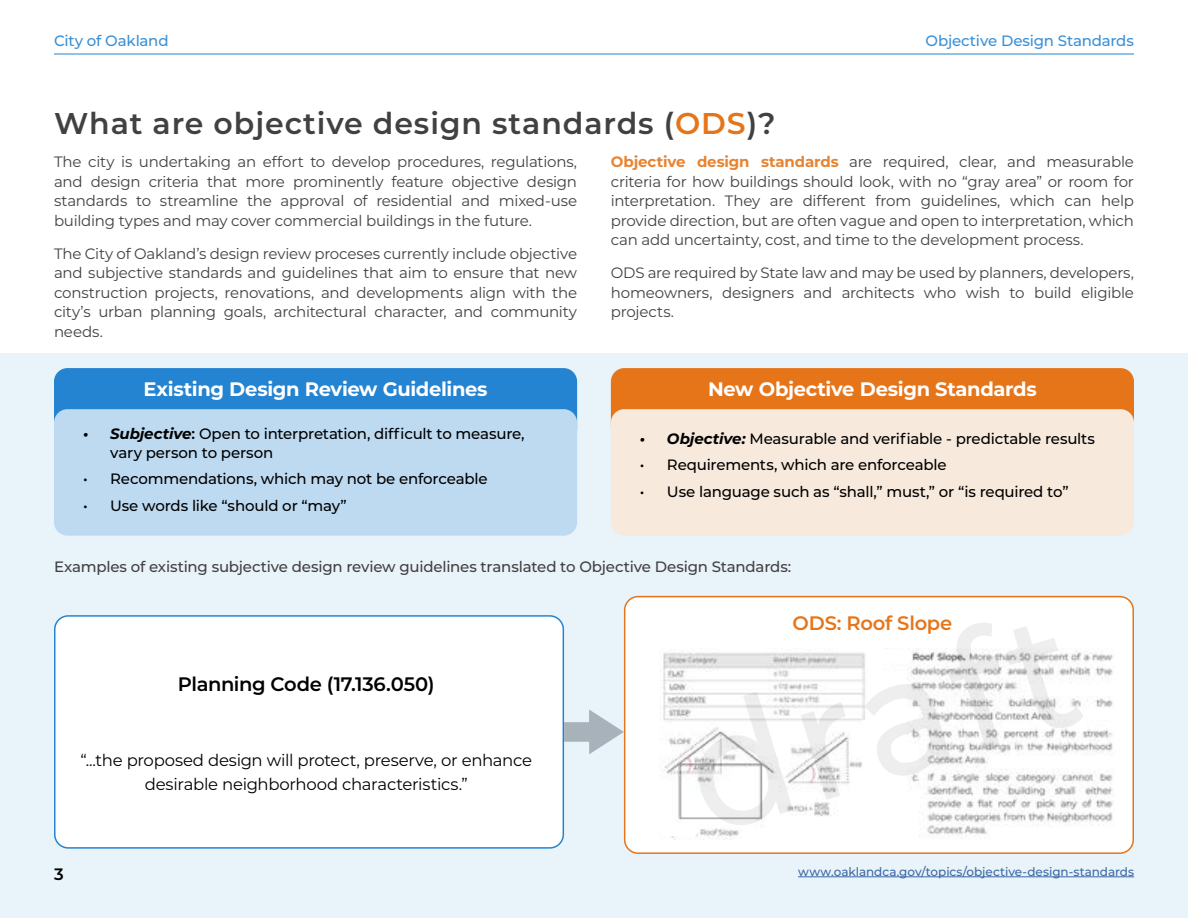
<style>
.page{position:relative;width:1188px;height:918px;background:#fff}
.page>*{position:absolute;margin:0;border:0;box-sizing:border-box;transform-origin:0 0}
.t1{font:600 30px "Montserrat";letter-spacing:.03em;color:#414042}
.t2{font:700 19.5px "Montserrat";letter-spacing:-.02em;color:#fff}
.t3{font:600 19.5px "Montserrat";letter-spacing:-.02em;color:#000}
.t4{font:600 19.5px "Montserrat";letter-spacing:-.01em;color:#e6751a}
.t5{font:16.5px/24px "Montserrat";letter-spacing:-.015em;color:#000;text-align:center}
.t6{font:600 16.5px "Montserrat";color:#000}
.t7{font:15px/19.5px "Montserrat";letter-spacing:-.015em;color:#414042;text-align:justify}
.t8{font:500 15px/19.5px "Montserrat";letter-spacing:-.015em;color:#000}
.t9{font:500 15px "Montserrat";letter-spacing:-.015em;color:#414042}
.t10{font:500 15px "Montserrat";letter-spacing:-.015em;color:#3a90d6}
.t11{font:500 12px "Montserrat";letter-spacing:-.005em;color:#3a68a5}
.s1{color:#e6751a}
.s2{font-weight:700;color:#e88330}
.s3{font-weight:700;font-style:italic}
.s4{font-weight:600}
</style>
<div class="page">
<div style="left:0;top:354px;width:1188px;height:564px;background:#e9f3fa"></div>
<hr style="left:54px;top:54px;width:1080px;height:1px;background:#2484d1">
<hr style="left:798px;top:877px;width:336px;height:1px;background:#3a68a5">
<div style="left:54px;top:368px;width:523px;height:51px;background:#2484d1"></div>
<div style="left:54px;top:409px;width:523px;height:127px;background:#bddaf1;border-radius:14px"></div>
<div style="left:611px;top:368px;width:523px;height:51px;background:#e6751a"></div>
<div style="left:611px;top:409px;width:523px;height:127px;background:#f7e9dc;border-radius:14px"></div>
<div style="left:55px;top:616px;width:508px;height:232px;background:#fff;border-radius:14px"></div>
<div style="left:54px;top:615px;width:510px;height:234px;border:2px solid #2484d1;border-radius:14px"></div>
<div style="left:625px;top:597px;width:508px;height:256px;background:#fff;border-radius:14px"></div>
<img style="left:663px;top:652px;width:202px;height:187px">
<div style="left:624px;top:596px;width:510px;height:258px;border:2px solid #e6751a;border-radius:14px"></div>
<svg style="left:564px;top:709px;width:60px;height:45px"></svg>
<img style="left:886px;top:648px;width:227px;height:188px">
<div style="left:659px;top:824px;width:40px;height:13px;background:#fff;border-radius:7px"></div>
<div style="left:872px;top:649px;width:40px;height:13px;background:#fff;border-radius:7px"></div>
<p class="t10" style="left:54px;top:30px;width:116px">City of Oakland</p>
<p class="t10" style="left:926px;top:30px;width:210px">Objective Design Standards</p>
<h1 class="t1" style="left:54px;top:102px;width:723px">What are objective design standards (<span class="s1">ODS</span>)?</h1>
<p class="t7" style="left:54px;top:152px;width:525px">The city is undertaking an effort to develop procedures, regulations, and design criteria that more prominently feature objective design standards to streamline the approval of residential and mixed-use building types and may cover commercial buildings in the future.</p>
<p class="t7" style="left:54px;top:243px;width:525px">The City of Oakland’s design review proceses currently include objective and subjective standards and guidelines that aim to ensure that new construction projects, renovations, and developments align with the city’s urban planning goals, architectural character, and community needs.</p>
<p class="t7" style="left:611px;top:152px;width:525px"><span class="s2">Objective design standards</span> are required, clear, and measurable criteria for how buildings should look, with no “gray area” or room for interpretation. They are different from guidelines, which can help provide direction, but are often vague and open to interpretation, which can add uncertainty, cost, and time to the development process.</p>
<p class="t7" style="left:611px;top:263px;width:525px">ODS are required by State law and may be used by planners, developers, homeowners, designers and architects who wish to build eligible projects.</p>
<h2 class="t2" style="left:143px;top:375px;width:346px">Existing Design Review Guidelines</h2>
<p class="t8" style="left:110px;top:423px;width:416px;text-indent:-27px"><span class="s3">• Subjective</span><span class="s4">:</span> Open to interpretation, difficult to measure, vary person to person</p>
<p class="t8" style="left:83px;top:469px;width:406px">• Recommendations, which may not be enforceable</p>
<p class="t8" style="left:83px;top:495px;width:265px">• Use words like “should or “may”</p>
<h2 class="t2" style="left:708px;top:375px;width:330px">New Objective Design Standards</h2>
<p class="t8" style="left:640px;top:429px;width:457px"><span class="s3">• Objective:</span> Measurable and verifiable - predictable results</p>
<p class="t8" style="left:640px;top:455px;width:308px">• Requirements, which are enforceable</p>
<p class="t8" style="left:640px;top:481px;width:430px">• Use language such as “shall,” must,” or “is required to”</p>
<p class="t9" style="left:54px;top:556px;width:739px">Examples of existing subjective design review guidelines translated to Objective Design Standards:</p>
<h2 class="t3" style="left:178px;top:670px;width:258px">Planning Code (17.136.050)</h2>
<p class="t5" style="left:80px;top:748px;width:453px">“...the proposed design will protect, preserve, or enhance desirable neighborhood characteristics.”</p>
<p class="t6" style="left:54px;top:863px;width:11px">3</p>
<h2 class="t4" style="left:793px;top:609px;width:161px">ODS: Roof Slope</h2>
<p class="t11" style="left:798px;top:863px;width:338px">www.oaklandca.gov/topics/objective-design-standards</p>
</div>
